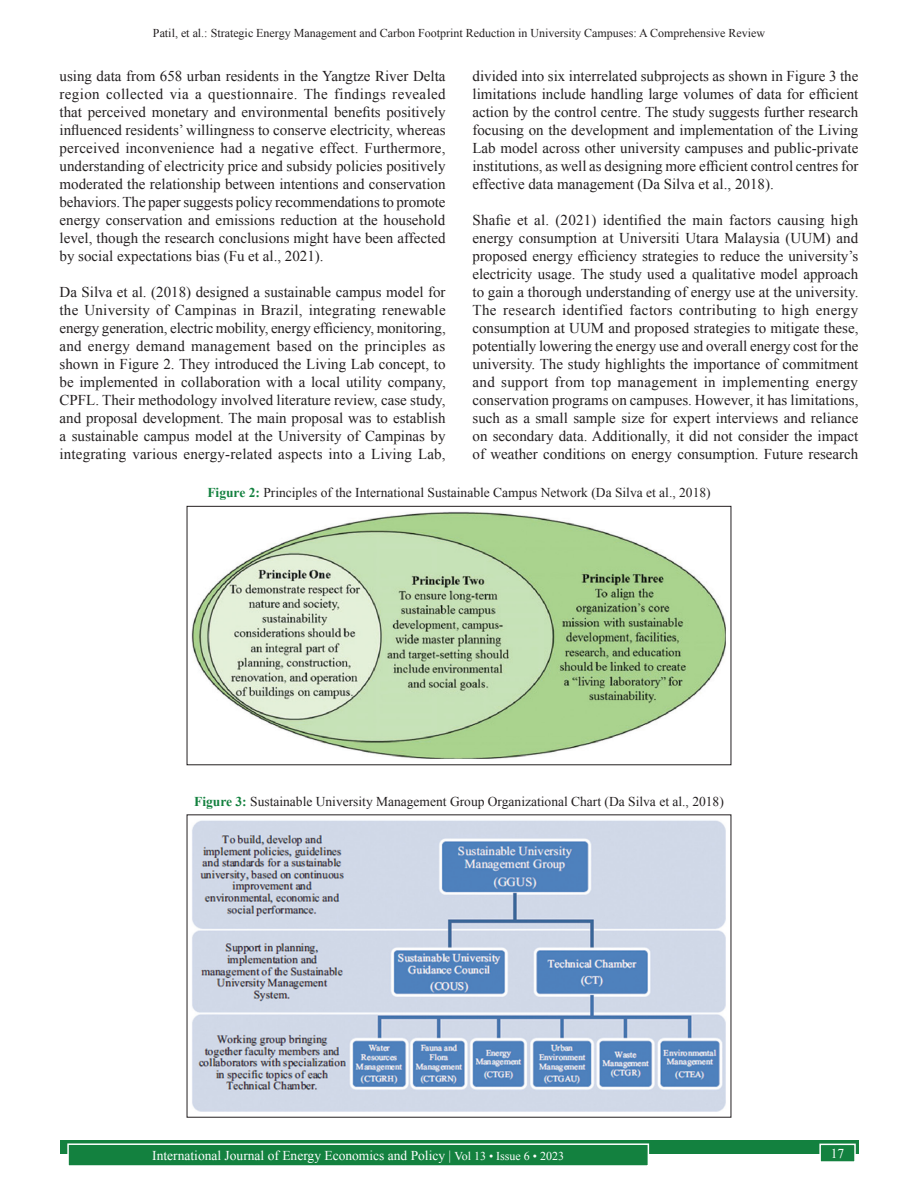
<style>
.page{position:relative;width:918px;height:1188px;background:#fff}
.page>*{position:absolute;margin:0;border:0;box-sizing:border-box;transform-origin:0 0}
.TX{font:15px/18px "Times New Roman";color:#231f20;text-align:justify}
.FGC{font:13.5px "Times New Roman";color:#231f20}
.Folio{font:13.5px "Times New Roman";color:#fff}
.t1{font:12px "Times New Roman";color:#231f20}
.s1{font-weight:700;color:#13813f}
.s2{font-size:12px}
</style>
<div class="page">
<div style="left:60px;top:1140px;width:798px;height:13px;background:#13813f"></div>
<div style="left:68px;top:1144px;width:580px;height:22px;background:#13813f"></div>
<div style="left:67px;top:1143px;width:582px;height:24px;border:2px solid #fff"></div>
<div style="left:820px;top:1144px;width:35px;height:18px;background:#13813f"></div>
<div style="left:819px;top:1144px;width:37px;height:19px;border:2px solid #fff"></div>
<img style="left:191px;top:511px;width:535px;height:248px">
<div style="left:187px;top:506px;width:544px;height:259px;border:1px solid #231f20"></div>
<img style="left:192px;top:820px;width:534px;height:292px">
<p class="t1" style="left:153px;top:25px;width:614px">Patil, et al.: Strategic Energy Management and Carbon Footprint Reduction in University Campuses: A Comprehensive Review</p>
<p class="TX" style="left:472px;top:66px;width:388px">divided into six interrelated subprojects as shown in Figure 3 the limitations include handling large volumes of data for efficient action by the control centre. The study suggests further research focusing on the development and implementation of the Living Lab model across other university campuses and public-private institutions, as well as designing more efficient control centres for effective data management (Da Silva et al., 2018).</p>
<p class="TX" style="left:472px;top:210px;width:388px">Shafie et al. (2021) identified the main factors causing high energy consumption at Universiti Utara Malaysia (UUM) and proposed energy efficiency strategies to reduce the university’s electricity usage. The study used a qualitative model approach to gain a thorough understanding of energy use at the university.<br>The research identified factors contributing to high energy consumption at UUM and proposed strategies to mitigate these, potentially lowering the energy use and overall energy cost for the university. The study highlights the importance of commitment and support from top management in implementing energy conservation programs on campuses. However, it has limitations, such as a small sample size for expert interviews and reliance on secondary data. Additionally, it did not consider the impact of weather conditions on energy consumption. Future research</p>
<p class="FGC" style="left:207px;top:483px;width:505px"><span class="s1">Figure 2:</span> Principles of the International Sustainable Campus Network (Da Silva et al., 2018)</p>
<p class="TX" style="left:60px;top:66px;width:388px">using data from 658 urban residents in the Yangtze River Delta region collected via a questionnaire. The findings revealed that perceived monetary and environmental benefits positively influenced residents’ willingness to conserve electricity, whereas perceived inconvenience had a negative effect. Furthermore, understanding of electricity price and subsidy policies positively moderated the relationship between intentions and conservation behaviors. The paper suggests policy recommendations to promote energy conservation and emissions reduction at the household level, though the research conclusions might have been affected by social expectations bias (Fu et al., 2021).</p>
<p class="TX" style="left:60px;top:282px;width:388px">Da Silva et al. (2018) designed a sustainable campus model for the University of Campinas in Brazil, integrating renewable energy generation, electric mobility, energy efficiency, monitoring, and energy demand management based on the principles as shown in Figure 2. They introduced the Living Lab concept, to be implemented in collaboration with a local utility company, CPFL. Their methodology involved literature review, case study, and proposal development. The main proposal was to establish a sustainable campus model at the University of Campinas by integrating various energy-related aspects into a Living Lab,</p>
<p class="FGC" style="left:194px;top:792px;width:531px"><span class="s1">Figure 3:</span> Sustainable University Management Group Organizational Chart (Da Silva et al., 2018)</p>
<p class="Folio" style="left:152px;top:1146px;width:413px">International Journal of Energy Economics and Policy | <span class="s2">Vol 13 • Issue 6 • 2023</span></p>
<p class="Folio" style="left:831px;top:1144px;width:15px">17</p>
</div>
